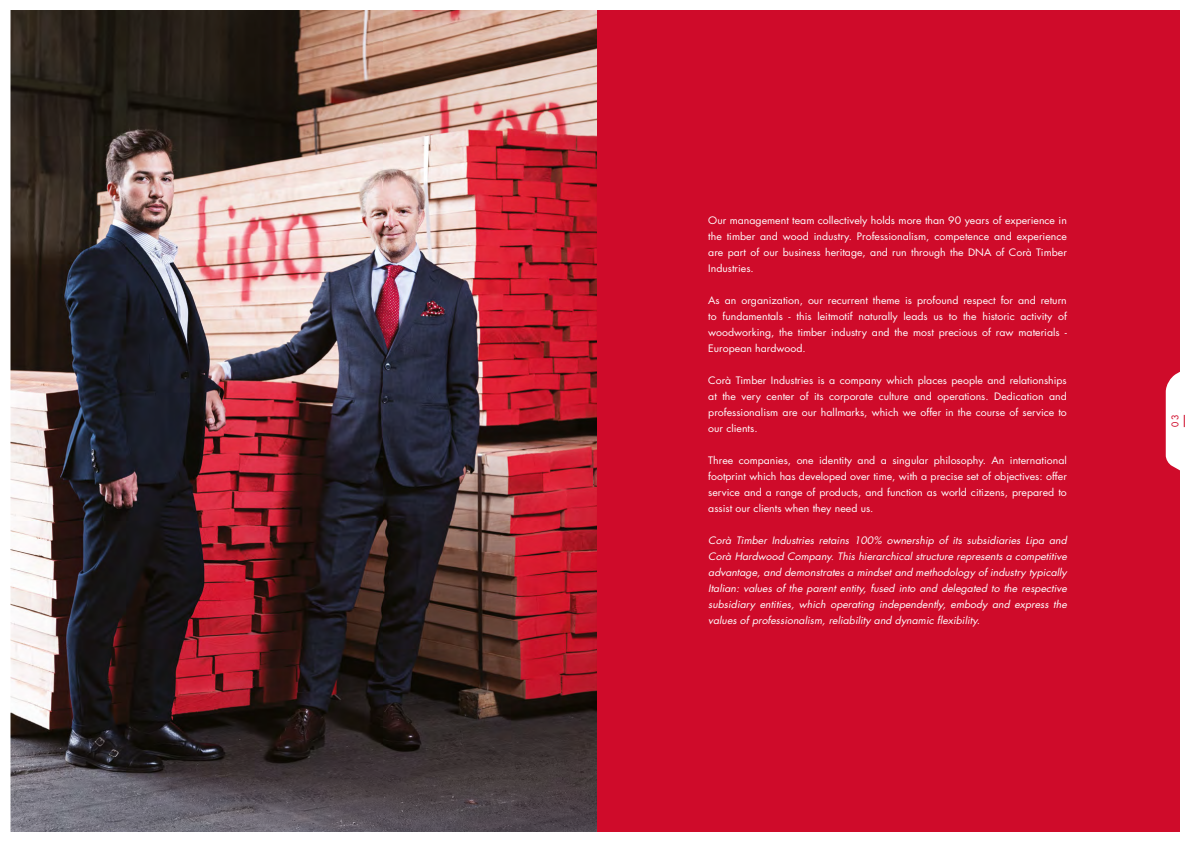
<style>
.page{position:relative;width:1191px;height:842px;background:#fff}
.page>*{position:absolute;margin:0;border:0;box-sizing:border-box;transform-origin:0 0}
.t1{font:10px/16px "Futura Std";color:#fff;text-align:justify;scale:1.05 1}
.t2{font:italic 10px/16px "Futura Std";color:#fff;text-align:justify;scale:1.05 1}
.t3{font:500 9px "Futura Std";color:#cf0b2a}
</style>
<div class="page">
<img style="left:10px;top:10px;width:1170px;height:822px">
<svg style="left:1165px;top:368px;width:20px;height:106px"></svg>
<p class="t1" style="left:708px;top:212px;width:343px">Our management team collectively holds more than 90 years of experience in the timber and wood industry. Professionalism, competence and experience are part of our business heritage, and run through the DNA of Corà Timber Industries.</p>
<p class="t1" style="left:708px;top:292px;width:343px">As an organization, our recurrent theme is profound respect for and return to fundamentals - this leitmotif naturally leads us to the historic activity of woodworking, the timber industry and the most precious of raw materials - European hardwood.</p>
<p class="t1" style="left:708px;top:372px;width:343px">Corà Timber Industries is a company which places people and relationships at the very center of its corporate culture and operations. Dedication and professionalism are our hallmarks, which we offer in the course of service to our clients.</p>
<p class="t1" style="left:708px;top:452px;width:343px">Three companies, one identity and a singular philosophy. An international footprint which has developed over time, with a precise set of objectives: offer service and a range of products, and function as world citizens, prepared to assist our clients when they need us.</p>
<p class="t2" style="left:708px;top:532px;width:343px">Corà Timber Industries retains 100% ownership of its subsidiaries Lipa and Corà Hardwood Company. This hierarchical structure represents a competitive advantage, and demonstrates a mindset and methodology of industry typically Italian: values of the parent entity, fused into and delegated to the respective subsidiary entities, which operating independently, embody and express the values of professionalism, reliability and dynamic flexibility.</p>
<p class="t3" style="left:1169px;top:427px;width:14px;rotate:-90deg">03</p>
</div>
